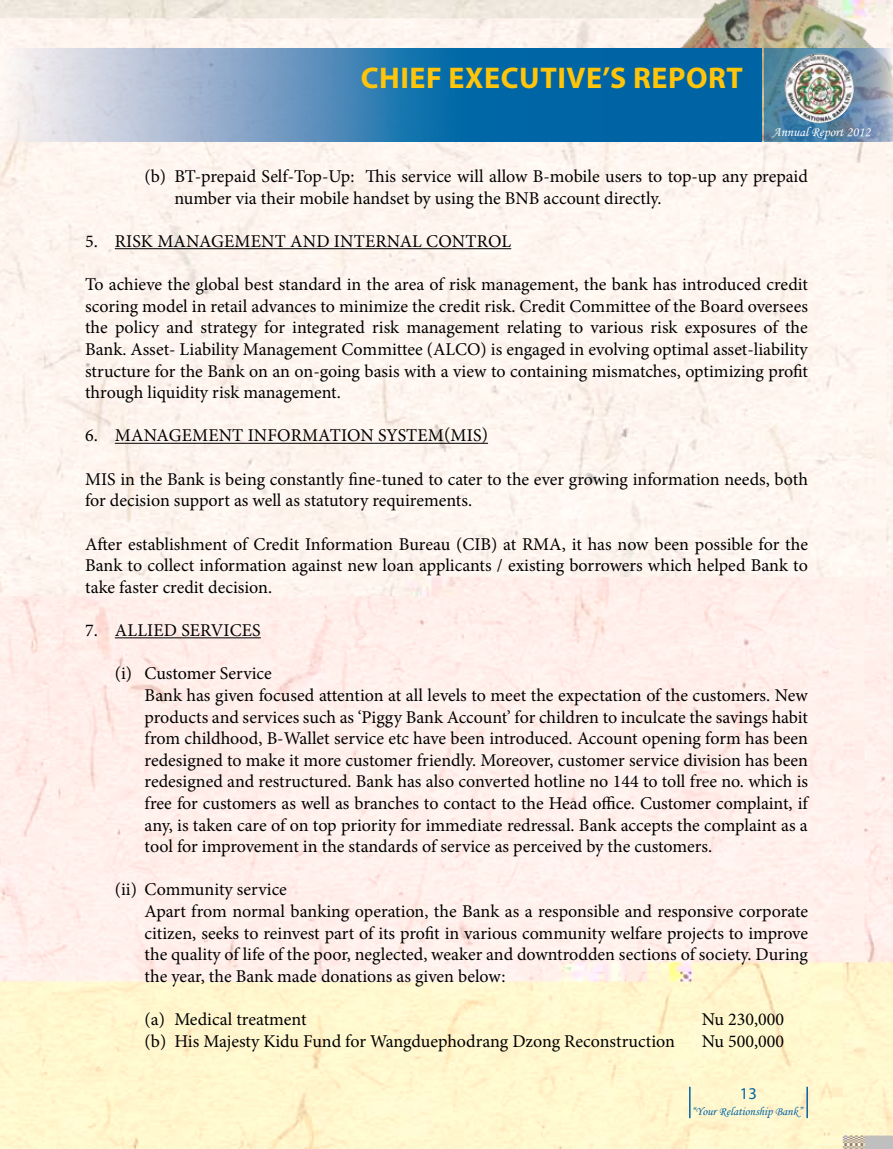
<style>
.page{position:relative;width:893px;height:1149px;background:#fff}
.page>*{position:absolute;margin:0;border:0;box-sizing:border-box;transform-origin:0 0}
.t1{font:700 30px "Myriad Pro";letter-spacing:.02em;color:#ffc50a}
.t2{font:18px/21.6px "Minion Pro";color:#000}
.t3{font:16.5px "Myriad Pro";color:#0063a4}
.t4{font:13.5px "Monotype Corsiva";color:#fff}
.t5{font:12px "Monotype Corsiva";color:#0063a4}
</style>
<div class="page">
<img style="left:0;top:0;width:893px;height:1148px">
<img style="left:659px;top:0;width:234px;height:142px">
<hr style="left:689px;top:1086px;width:2px;height:31px;background:#0063a4">
<hr style="left:806px;top:1086px;width:2px;height:31px;background:#0063a4">
<svg style="left:765px;top:48px;width:128px;height:94px;background:#7092ac"></svg>
<svg style="left:0;top:48px;width:761px;height:94px;background:#528fbc"></svg>
<img style="left:784px;top:53px;width:70px;height:70px">
<hr style="left:115px;top:248px;width:396px;height:1px;background:#000">
<hr style="left:115px;top:442px;width:373px;height:1px;background:#000">
<hr style="left:115px;top:637px;width:146px;height:1px;background:#000">
<h1 class="t1" style="left:361px;top:59px;width:383px">CHI EF EXECUTIVE’S REPORT</h1>
<p class="t4" style="left:772px;top:124px;width:100px">Annual Report 2012</p>
<p class="t2" style="left:174px;top:165px;width:635px;text-indent:-30px">(b) BT-prepaid Self-Top-Up: This service will allow B-mobile users to top-up any prepaid number via their mobile handset by using the BNB account directly.</p>
<p class="t2" style="left:85px;top:230px;width:102px">5. Risk Management</p>
<p class="t2" style="left:290px;top:230px;width:14px">and</p>
<p class="t2" style="left:334px;top:230px;width:19px">Internal</p>
<p class="t2" style="left:426px;top:230px;width:26px">Control</p>
<p class="t2" style="left:85px;top:273px;width:724px;text-align:justify">To achieve the global best standard in the area of risk management, the bank has introduced credit scoring model in retail advances to minimize the credit risk. Credit Committee of the Board oversees the policy and strategy for integrated risk management relating to various risk exposures of the Bank. Asset- Liability Management Committee (ALCO) is engaged in evolving optimal asset-liability structure for the Bank on an on-going basis with a view to containing mismatches, optimizing profit through liquidity risk management.</p>
<p class="t2" style="left:85px;top:425px;width:60px">6. Management</p>
<p class="t2" style="left:248px;top:425px;width:20px">Information</p>
<p class="t2" style="left:378px;top:425px;width:21px">System</p>
<p class="t2" style="left:444px;top:425px;width:45px">(MIS)</p>
<p class="t2" style="left:85px;top:468px;width:724px">MIS in the Bank is being constantly fine-tuned to cater to the ever growing information needs, both for decision support as well as statutory requirements.</p>
<p class="t2" style="left:85px;top:533px;width:724px;text-align:justify">After establishment of Credit Information Bureau (CIB) at RMA, it has now been possible for the Bank to collect information against new loan applicants / existing borrowers which helped Bank to take faster credit decision.</p>
<p class="t2" style="left:85px;top:619px;width:54px">7. Allied</p>
<p class="t2" style="left:181px;top:619px;width:20px">Services</p>
<p class="t2" style="left:145px;top:662px;width:665px;text-indent:-30px">(i) Customer Service<br>Bank has given focused attention at all levels to meet the expectation of the customers. New products and services such as ‘Piggy Bank Account’ for children to inculcate the savings habit from childhood, B-Wallet service etc have been introduced. Account opening form has been redesigned to make it more customer friendly. Moreover, customer service division has been redesigned and restructured. Bank has also converted hotline no 144 to toll free no. which is free for customers as well as branches to contact to the Head office. Customer complaint, if any, is taken care of on top priority for immediate redressal. Bank accepts the complaint as a tool for improvement in the standards of service as perceived by the customers.</p>
<p class="t2" style="left:145px;top:878px;width:665px;text-indent:-30px">(ii) Community service<br>Apart from normal banking operation, the Bank as a responsible and responsive corporate citizen, seeks to reinvest part of its profit in various community welfare projects to improve the quality of life of the poor, neglected, weaker and downtrodden sections of society. During the year, the Bank made donations as given below:</p>
<p class="t2" style="left:145px;top:1008px;width:163px">(a) Medical treatment</p>
<p class="t2" style="left:702px;top:1008px;width:84px">Nu 230,000</p>
<p class="t2" style="left:145px;top:1029px;width:532px">(b) His Majesty Kidu Fund for Wangduephodrang Dzong Reconstruction</p>
<p class="t2" style="left:702px;top:1029px;width:84px">Nu 500,000</p>
<p class="t3" style="left:740px;top:1083px;width:18px">13</p>
<p class="t5" style="left:691px;top:1103px;width:112px">“Your Relationship Bank”</p>
</div>
